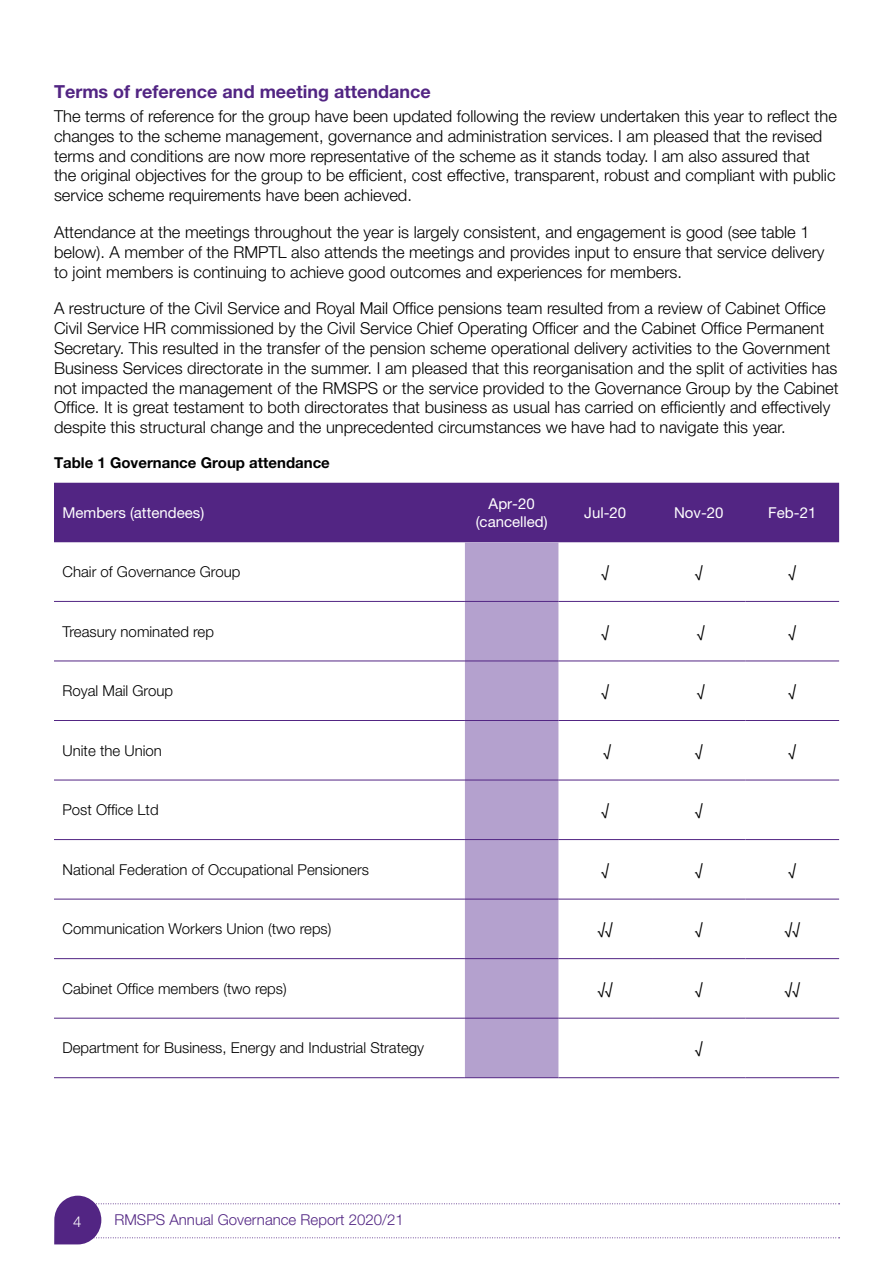
<style>
.page{position:relative;width:893px;height:1263px;background:#fff}
.page>*{position:absolute;margin:0;border:0;box-sizing:border-box;transform-origin:0 0}
.B_heading{font:700 18px "Helvetica Neue LT Pro";color:#522583}
.Body{font:300 16.5px/19.8px "Helvetica Neue LT Pro";color:#000}
.Table_black{font:300 15px "Helvetica Neue LT Pro";color:#000}
.Table_white{font:15px/18px "Helvetica Neue LT Pro";color:#fff;text-align:center}
.t1{font:300 15px "Helvetica Neue LT Pro";color:#522583}
.Table_figure_title{font:700 15px "Helvetica Neue LT Pro";color:#000}
.t2{font:300 15px "Helvetica Neue LT Pro";color:#fff}
</style>
<div class="page">
<svg style="left:54px;top:1196px;width:786px;height:48px"></svg>
<div style="left:54px;top:483px;width:785px;height:59px;background:#522583"></div>
<div style="left:465px;top:542px;width:93px;height:535px;background:#b4a1ce"></div>
<hr style="left:54px;top:1077px;width:411px;height:1px;background:#522583">
<hr style="left:465px;top:1077px;width:93px;height:1px;background:#522583">
<hr style="left:558px;top:1077px;width:94px;height:1px;background:#522583">
<hr style="left:652px;top:1077px;width:94px;height:1px;background:#522583">
<hr style="left:746px;top:1077px;width:93px;height:1px;background:#522583">
<hr style="left:54px;top:601px;width:411px;height:1px;background:#522583">
<hr style="left:465px;top:601px;width:93px;height:1px;background:#522583">
<hr style="left:558px;top:601px;width:94px;height:1px;background:#522583">
<hr style="left:652px;top:601px;width:94px;height:1px;background:#522583">
<hr style="left:746px;top:601px;width:93px;height:1px;background:#522583">
<hr style="left:54px;top:661px;width:411px;height:1px;background:#522583">
<hr style="left:465px;top:661px;width:93px;height:1px;background:#522583">
<hr style="left:558px;top:661px;width:94px;height:1px;background:#522583">
<hr style="left:652px;top:661px;width:94px;height:1px;background:#522583">
<hr style="left:746px;top:661px;width:93px;height:1px;background:#522583">
<hr style="left:54px;top:720px;width:411px;height:1px;background:#522583">
<hr style="left:465px;top:720px;width:93px;height:1px;background:#522583">
<hr style="left:558px;top:720px;width:94px;height:1px;background:#522583">
<hr style="left:652px;top:720px;width:94px;height:1px;background:#522583">
<hr style="left:746px;top:720px;width:93px;height:1px;background:#522583">
<hr style="left:54px;top:780px;width:411px;height:1px;background:#522583">
<hr style="left:465px;top:780px;width:93px;height:1px;background:#522583">
<hr style="left:558px;top:780px;width:94px;height:1px;background:#522583">
<hr style="left:652px;top:780px;width:94px;height:1px;background:#522583">
<hr style="left:746px;top:780px;width:93px;height:1px;background:#522583">
<hr style="left:54px;top:839px;width:411px;height:1px;background:#522583">
<hr style="left:465px;top:839px;width:93px;height:1px;background:#522583">
<hr style="left:558px;top:839px;width:94px;height:1px;background:#522583">
<hr style="left:652px;top:839px;width:94px;height:1px;background:#522583">
<hr style="left:746px;top:839px;width:93px;height:1px;background:#522583">
<hr style="left:54px;top:899px;width:411px;height:1px;background:#522583">
<hr style="left:465px;top:899px;width:93px;height:1px;background:#522583">
<hr style="left:558px;top:899px;width:94px;height:1px;background:#522583">
<hr style="left:652px;top:899px;width:94px;height:1px;background:#522583">
<hr style="left:746px;top:899px;width:93px;height:1px;background:#522583">
<hr style="left:54px;top:958px;width:411px;height:1px;background:#522583">
<hr style="left:465px;top:958px;width:93px;height:1px;background:#522583">
<hr style="left:558px;top:958px;width:94px;height:1px;background:#522583">
<hr style="left:652px;top:958px;width:94px;height:1px;background:#522583">
<hr style="left:746px;top:958px;width:93px;height:1px;background:#522583">
<hr style="left:54px;top:1018px;width:411px;height:1px;background:#522583">
<hr style="left:465px;top:1018px;width:93px;height:1px;background:#522583">
<hr style="left:558px;top:1018px;width:94px;height:1px;background:#522583">
<hr style="left:652px;top:1018px;width:94px;height:1px;background:#522583">
<hr style="left:746px;top:1018px;width:93px;height:1px;background:#522583">
<h2 class="B_heading" style="left:54px;top:80px;width:378px">Terms of reference and meeting attendance</h2>
<p class="Body" style="left:54px;top:106px;width:784px">The terms of reference for the group have been updated following the review undertaken this year to reflect the changes to the scheme management, governance and administration services. I am pleased that the revised terms and conditions are now more representative of the scheme as it stands today. I am also assured that<br>the original objectives for the group to be efficient, cost effective, transparent, robust and compliant with public service scheme requirements have been achieved.</p>
<p class="Body" style="left:54px;top:222px;width:772px">Attendance at the meetings throughout the year is largely consistent, and engagement is good (see table 1 below). A member of the RMPTL also attends the meetings and provides input to ensure that service delivery to joint members is continuing to achieve good outcomes and experiences for members.</p>
<p class="Body" style="left:54px;top:298px;width:786px">A restructure of the Civil Service and Royal Mail Office pensions team resulted from a review of Cabinet Office Civil Service HR commissioned by the Civil Service Chief Operating Officer and the Cabinet Office Permanent Secretary. This resulted in the transfer of the pension scheme operational delivery activities to the Government Business Services directorate in the summer. I am pleased that this reorganisation and the split of activities has not impacted the management of the RMSPS or the service provided to the Governance Group by the Cabinet Office. It is great testament to both directorates that business as usual has carried on efficiently and effectively despite this structural change and the unprecedented circumstances we have had to navigate this year.</p>
<p class="Table_figure_title" style="left:54px;top:454px;width:277px">Table 1 Governance Group attendance</p>
<p class="Table_white" style="left:63px;top:503px;width:143px">Members (attendees)</p>
<p class="Table_white" style="left:476px;top:494px;width:73px">Apr-20 (cancelled)</p>
<p class="Table_white" style="left:584px;top:503px;width:43px">Jul-20</p>
<p class="Table_white" style="left:674px;top:503px;width:51px">Nov-20</p>
<p class="Table_white" style="left:768px;top:503px;width:50px">Feb-21</p>
<p class="Table_black" style="left:63px;top:562px;width:179px">Chair of Governance Group</p>
<p class="Table_black" style="left:601px;top:562px;width:9px">√</p>
<p class="Table_black" style="left:695px;top:562px;width:9px">√</p>
<p class="Table_black" style="left:789px;top:562px;width:9px">√</p>
<p class="Table_black" style="left:63px;top:622px;width:153px">Treasury nominated rep</p>
<p class="Table_black" style="left:601px;top:622px;width:9px">√</p>
<p class="Table_black" style="left:697px;top:622px;width:9px">√</p>
<p class="Table_black" style="left:789px;top:622px;width:9px">√</p>
<p class="Table_black" style="left:63px;top:681px;width:112px">Royal Mail Group</p>
<p class="Table_black" style="left:601px;top:681px;width:9px">√</p>
<p class="Table_black" style="left:697px;top:681px;width:9px">√</p>
<p class="Table_black" style="left:789px;top:681px;width:9px">√</p>
<p class="Table_black" style="left:63px;top:741px;width:101px">Unite the Union</p>
<p class="Table_black" style="left:604px;top:741px;width:9px">√</p>
<p class="Table_black" style="left:695px;top:741px;width:9px">√</p>
<p class="Table_black" style="left:789px;top:741px;width:9px">√</p>
<p class="Table_black" style="left:63px;top:801px;width:98px">Post Office Ltd</p>
<p class="Table_black" style="left:601px;top:801px;width:9px">√</p>
<p class="Table_black" style="left:695px;top:801px;width:9px">√</p>
<p class="Table_black" style="left:63px;top:860px;width:308px">National Federation of Occupational Pensioners</p>
<p class="Table_black" style="left:601px;top:860px;width:9px">√</p>
<p class="Table_black" style="left:695px;top:860px;width:9px">√</p>
<p class="Table_black" style="left:789px;top:860px;width:9px">√</p>
<p class="Table_black" style="left:63px;top:920px;width:270px">Communication Workers Union (two reps)</p>
<p class="Table_black" style="left:598px;top:920px;width:17px">√√</p>
<p class="Table_black" style="left:695px;top:920px;width:9px">√</p>
<p class="Table_black" style="left:785px;top:920px;width:17px">√√</p>
<p class="Table_black" style="left:63px;top:979px;width:226px">Cabinet Office members (two reps)</p>
<p class="Table_black" style="left:598px;top:979px;width:17px">√√</p>
<p class="Table_black" style="left:695px;top:979px;width:9px">√</p>
<p class="Table_black" style="left:785px;top:979px;width:17px">√√</p>
<p class="Table_black" style="left:63px;top:1039px;width:363px">Department for Business, Energy and Industrial Strategy</p>
<p class="Table_black" style="left:695px;top:1039px;width:9px">√</p>
<p class="t2" style="left:73px;top:1212px;width:10px">4</p>
<p class="t1" style="left:114px;top:1210px;width:291px">RMSPS Annual Governance Report 2020/21</p>
</div>
